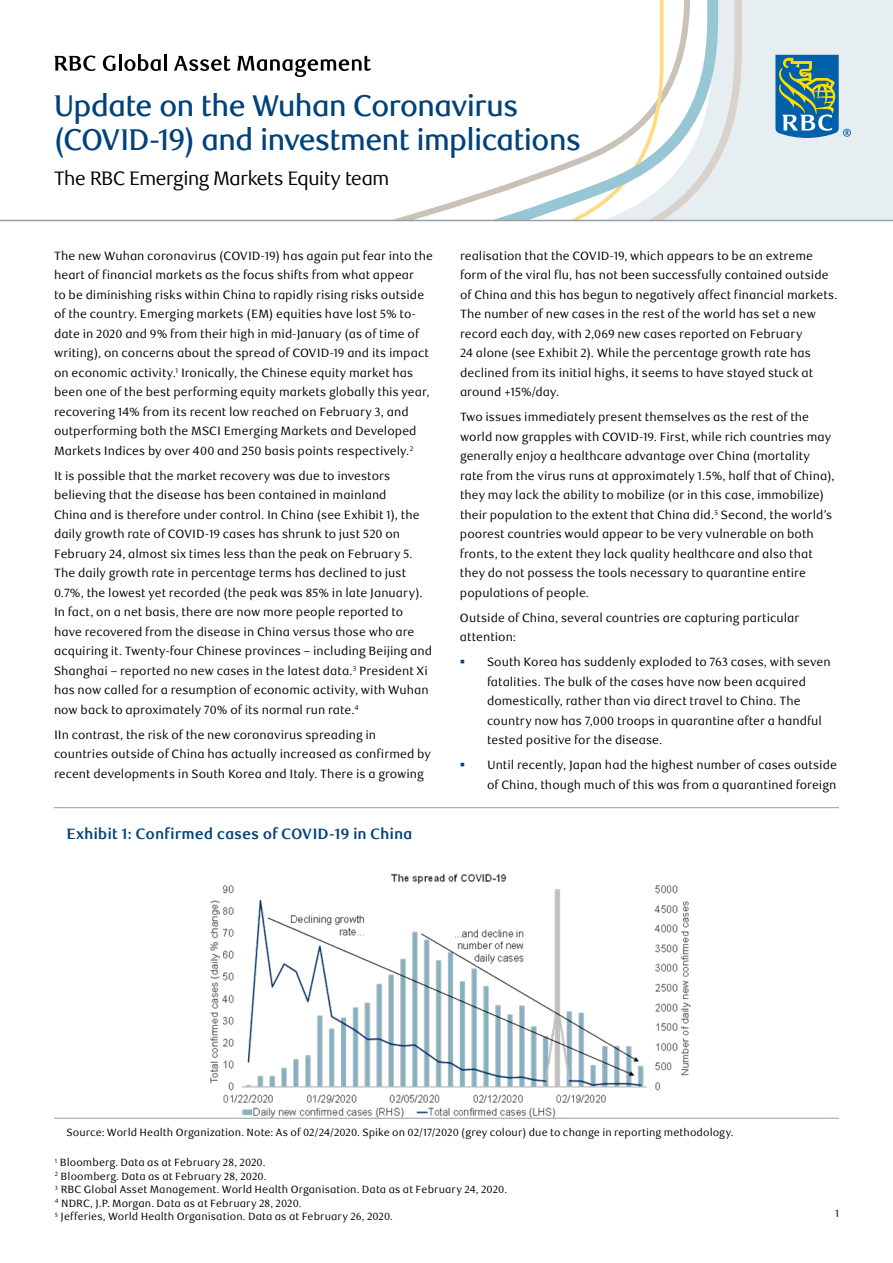
<style>
.page{position:relative;width:893px;height:1263px;background:#fff}
.page>*{position:absolute;margin:0;border:0;box-sizing:border-box;transform-origin:0 0}
.t1{font:500 30px/34.5px "RBC Display";letter-spacing:-.015em;color:#00427a}
.t2{font:19.5px "RBC Display";letter-spacing:-.02em;color:#000}
.t3{font:700 15px "RBC Text";letter-spacing:-.01em;color:#00427a}
.t4{font:12px/19.5px "RBC Text";letter-spacing:.005em;color:#000}
.t5{font:10.5px/13.5px "RBC Text";letter-spacing:.01em;color:#000}
</style>
<div class="page">
<div style="left:0;top:0;width:893px;height:221px;background:#e7eef1"></div>
<svg style="left:718px;top:0;width:24px;height:220px"></svg>
<svg style="left:0;top:0;width:718px;height:220px;background:#fafbfb"></svg>
<svg style="left:775px;top:55px;width:76px;height:83px"></svg>
<hr style="left:0;top:220px;width:893px;height:1px;background:#95a0a9">
<svg style="left:54px;top:55px;width:41px;height:16px"></svg>
<svg style="left:103px;top:55px;width:12px;height:16px"></svg>
<hr style="left:119px;top:54px;width:3px;height:17px;background:#000">
<svg style="left:124px;top:54px;width:37px;height:17px"></svg>
<hr style="left:164px;top:54px;width:3px;height:17px;background:#000">
<svg style="left:174px;top:56px;width:57px;height:15px"></svg>
<svg style="left:237px;top:56px;width:134px;height:21px;background:#b6b6b6"></svg>
<hr style="left:54px;top:807px;width:785px;height:1px;background:#95a0a9">
<hr style="left:54px;top:1118px;width:785px;height:1px;background:#95a0a9">
<img style="left:208px;top:873px;width:483px;height:245px">
<h1 class="t1" style="left:54px;top:89px;width:528px">Update on the Wuhan Coronavirus (COVID-19) and investment implications</h1>
<h2 class="t2" style="left:54px;top:167px;width:337px">The RBC Emerging Markets Equity team</h2>
<p class="t4" style="left:54px;top:246px;width:380px">The new Wuhan coronavirus (COVID-19) has again put fear into the heart of financial markets as the focus shifts from what appear<br>to be diminishing risks within China to rapidly rising risks outside of the country. Emerging markets (EM) equities have lost 5% to&shy;date in 2020 and 9% from their high in mid-January (as of time of writing), on concerns about the spread of COVID-19 and its impact on economic activity.<sup>1</sup> Ironically, the Chinese equity market has been one of the best performing equity markets globally this year, recovering 14% from its recent low reached on February 3, and outperforming both the MSCI Emerging Markets and Developed Markets Indices by over 400 and 250 basis points respectively.<sup>2</sup></p>
<p class="t4" style="left:54px;top:466px;width:380px">It is possible that the market recovery was due to investors believing that the disease has been contained in mainland<br>China and is therefore under control. In China (see Exhibit 1), the daily growth rate of COVID-19 cases has shrunk to just 520 on February 24, almost six times less than the peak on February 5.<br>The daily growth rate in percentage terms has declined to just 0.7%, the lowest yet recorded (the peak was 85% in late January).<br>In fact, on a net basis, there are now more people reported to have recovered from the disease in China versus those who are acquiring it. Twenty-four Chinese provinces – including Beijing and Shanghai – reported no new cases in the latest data.<sup>3</sup> President Xi has now called for a resumption of economic activity, with Wuhan now back to aproximately 70% of its normal run rate.<sup>4</sup></p>
<p class="t4" style="left:54px;top:725px;width:378px">IIn contrast, the risk of the new coronavirus spreading in countries outside of China has actually increased as confirmed by recent developments in South Korea and Italy. There is a growing</p>
<p class="t3" style="left:66px;top:825px;width:348px">Exhibit 1: Confirmed cases of COVID-19 in China</p>
<p class="t4" style="left:460px;top:246px;width:379px">realisation that the COVID-19, which appears to be an extreme form of the viral flu, has not been successfully contained outside of China and this has begun to negatively affect financial markets.<br>The number of new cases in the rest of the world has set a new record each day, with 2,069 new cases reported on February<br>24 alone (see Exhibit 2). While the percentage growth rate has declined from its initial highs, it seems to have stayed stuck at around +15%/day.</p>
<p class="t4" style="left:460px;top:408px;width:376px">Two issues immediately present themselves as the rest of the world now grapples with COVID-19. First, while rich countries may generally enjoy a healthcare advantage over China (mortality rate from the virus runs at approximately 1.5%, half that of China), they may lack the ability to mobilize (or in this case, immobilize) their population to the extent that China did.<sup>5</sup> Second, the world’s poorest countries would appear to be very vulnerable on both fronts, to the extent they lack quality healthcare and also that they do not possess the tools necessary to quarantine entire populations of people.</p>
<p class="t4" style="left:460px;top:608px;width:341px">Outside of China, several countries are capturing particular attention:</p>
<p class="t4" style="left:487px;top:652px;width:345px">South Korea has suddenly exploded to 763 cases, with seven fatalities. The bulk of the cases have now been acquired domestically, rather than via direct travel to China. The country now has 7,000 troops in quarantine after a handful tested positive for the disease.</p>
<p class="t4" style="left:487px;top:755px;width:352px">Until recently, Japan had the highest number of cases outside of China, though much of this was from a quarantined foreign</p>
<p class="t5" style="left:66px;top:1125px;width:669px">Source: World Health Organization. Note: As of 02/24/2020. Spike on 02/17/2020 (grey colour) due to change in reporting methodology.</p>
<p class="t5" style="left:55px;top:1156px;width:454px"><sup>1</sup> Bloomberg. Data as at February 28, 2020.<br><sup>2</sup> Bloomberg. Data as at February 28, 2020.<br><sup>3</sup> RBC Global Asset Management. World Health Organisation. Data as at February 24, 2020.<br><sup>4</sup> NDRC, J.P. Morgan. Data as at February 28, 2020.<br><sup>5</sup> Jefferies, World Health Organisation. Data as at February 26, 2020.</p>
<p class="t5" style="left:835px;top:1206px;width:5px">1</p>
</div>
